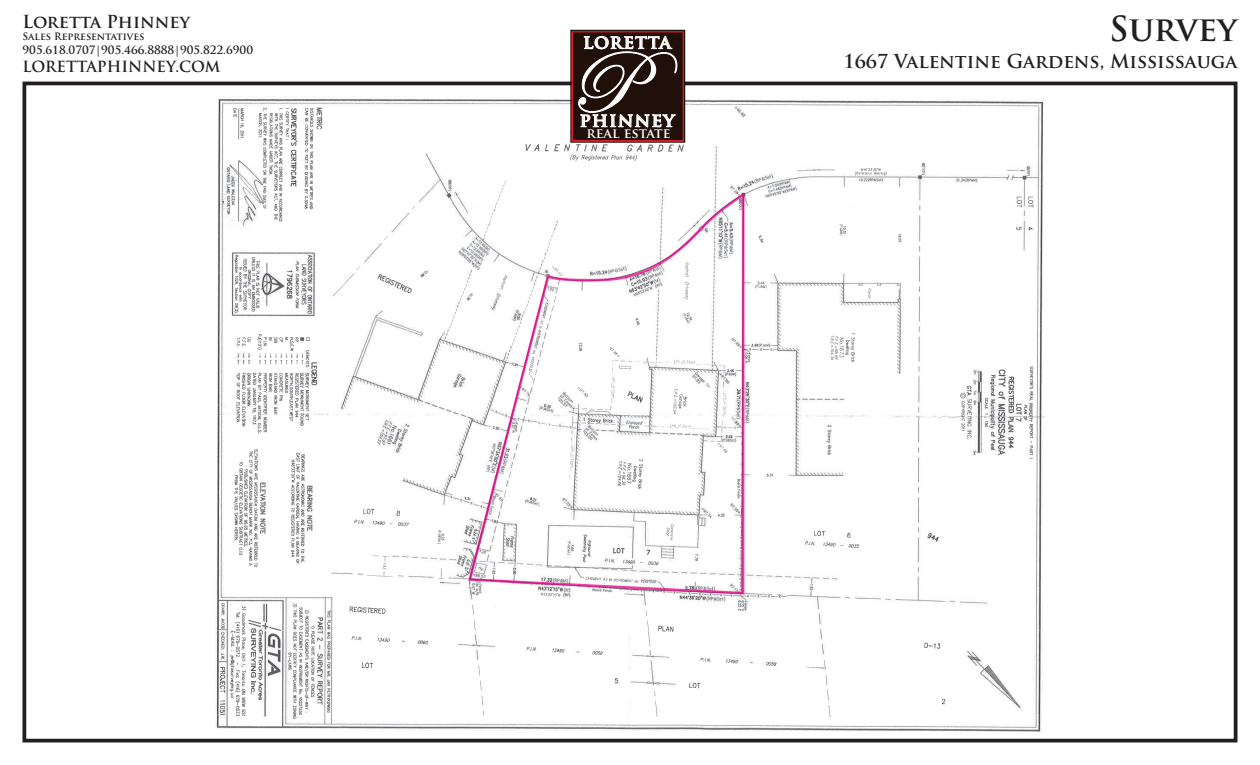
<style>
.page{position:relative;width:1260px;height:765px;background:#fff}
.page>*{position:absolute;margin:0;border:0;box-sizing:border-box;transform-origin:0 0}
.t1{font:700 33.75px "Trajan Pro";color:#231f20}
.t2{font:700 18.75px "Trajan Pro";color:#231f20}
.t3{font:700 18.62px "Trajan Pro";letter-spacing:.06em;color:#fff}
.t4{font:700 17.5px "Trajan Pro";color:#231f20}
.t5{font:700 15px "Trajan Pro";color:#231f20}
.t6{font:700 13.5px "Trajan Pro";color:#fff}
.t7{font:700 11.25px "Trajan Pro";color:#231f20}
.t8{font:700 10px "Trajan Pro";color:#231f20}
</style>
<div class="page">
<div style="left:22px;top:82px;width:1216px;height:660px;border:4px solid #231f20"></div>
<img style="left:216px;top:95px;width:828px;height:637px">
<img style="left:219px;top:108px;width:814px;height:607px">
<svg style="left:572px;top:32px;width:111px;height:109px;background:#4d3833"></svg>
<div style="left:570px;top:30px;width:115px;height:113px;border:1px solid #211009"></div>
<svg style="left:467px;top:193px;width:279px;height:403px"></svg>
<p class="t4" style="left:22px;top:11px;width:169px">Loretta Phinney</p>
<p class="t8" style="left:22px;top:31px;width:124px">Sales Representatives</p>
<p class="t7" style="left:22px;top:43px;width:232px">905.618.0707|905.466.8888|905.822.6900</p>
<p class="t5" style="left:22px;top:57px;width:200px">LORETTAPHINNEY.COM</p>
<p class="t3" style="left:583px;top:30px;width:89px">loretta</p>
<p class="t3" style="left:580px;top:108px;width:96px">phinney</p>
<p class="t6" style="left:587px;top:124px;width:85px">real estate</p>
<p class="t1" style="left:1109px;top:7px;width:130px">Survey</p>
<p class="t2" style="left:843px;top:50px;width:396px">1667 Valentine Gardens, Mississauga</p>
</div>
